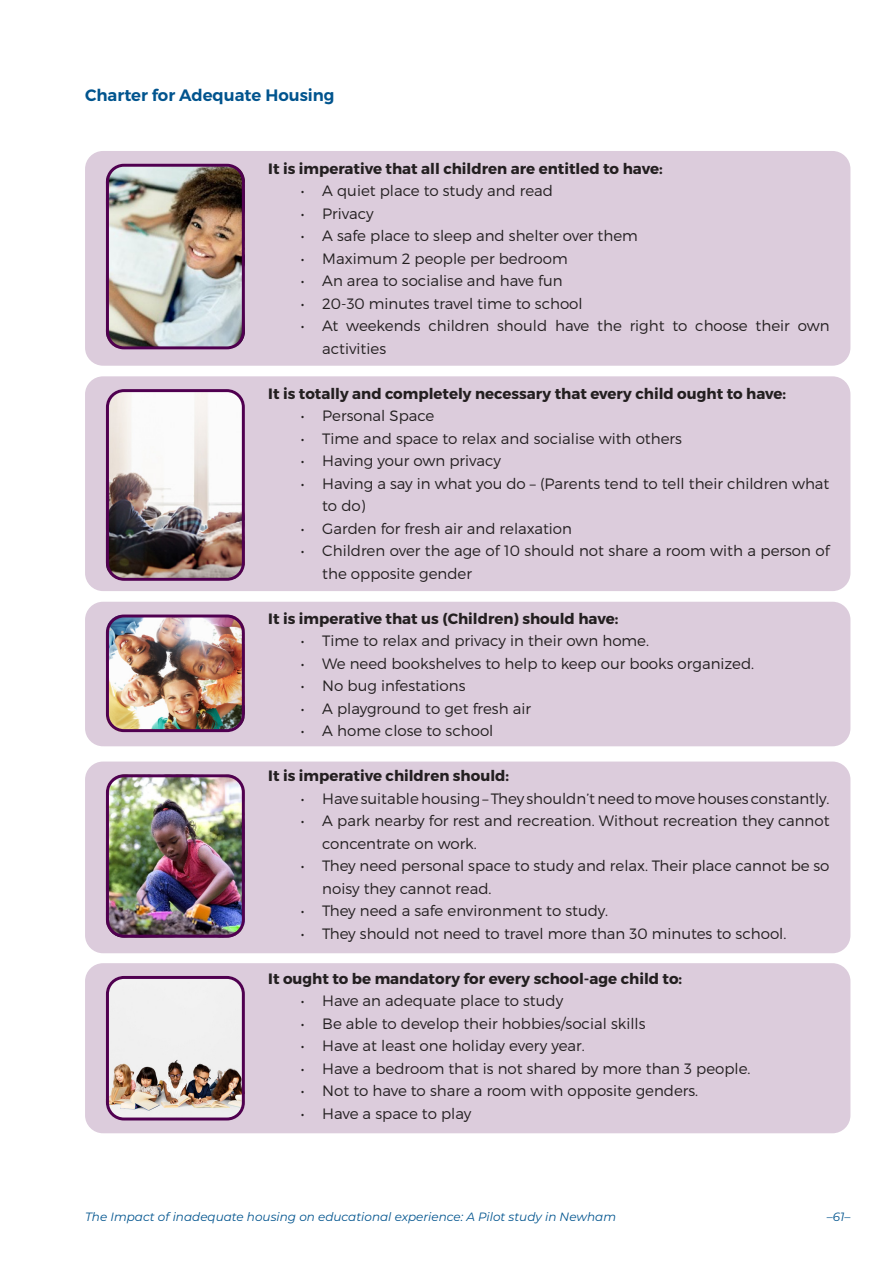
<style>
.page{position:relative;width:893px;height:1263px;background:#fff}
.page>*{position:absolute;margin:0;border:0;box-sizing:border-box;transform-origin:0 0}
.Heading_1{font:600 16.5px "Montserrat";color:#00548e}
.t1{font:300 15px/22.5px "Montserrat";color:#231f20}
.para_10_15_Bd{font:700 15px "Montserrat";color:#231f20}
.t2{font:italic 12px "Montserrat";color:#00548e}
</style>
<div class="page">
<div style="left:85px;top:151px;width:765px;height:215px;background:#dcccdc;border-radius:18px"></div>
<div style="left:85px;top:376px;width:765px;height:215px;background:#dcccdc;border-radius:18px"></div>
<div style="left:85px;top:602px;width:765px;height:144px;background:#dcccdc;border-radius:18px"></div>
<div style="left:85px;top:761px;width:765px;height:192px;background:#dcccdc;border-radius:18px"></div>
<div style="left:85px;top:963px;width:765px;height:170px;background:#dcccdc;border-radius:18px"></div>
<img style="left:106px;top:164px;width:135px;height:185px">
<div style="left:106px;top:164px;width:139px;height:185px;border:3px solid #500050;border-radius:16px"></div>
<img style="left:110px;top:393px;width:131px;height:184px">
<div style="left:106px;top:389px;width:139px;height:192px;border:3px solid #500050;border-radius:16px"></div>
<img style="left:107px;top:618px;width:134px;height:113px">
<div style="left:106px;top:614px;width:139px;height:118px;border:3px solid #500050;border-radius:16px"></div>
<img style="left:110px;top:778px;width:131px;height:156px">
<div style="left:106px;top:774px;width:139px;height:164px;border:3px solid #500050;border-radius:16px"></div>
<img style="left:106px;top:980px;width:135px;height:140px">
<div style="left:106px;top:976px;width:139px;height:144px;border:3px solid #500050;border-radius:16px"></div>
<p class="Heading_1" style="left:85px;top:85px;width:251px">Charter for Adequate Housing</p>
<p class="para_10_15_Bd" style="left:268px;top:159px;width:396px">It is imperative that all children are entitled to have:</p>
<p class="t1" style="left:301px;top:179px;width:254px">• A quiet place to study and read</p>
<p class="t1" style="left:301px;top:202px;width:74px">• Privacy</p>
<p class="t1" style="left:301px;top:224px;width:338px">• A safe place to sleep and shelter over them</p>
<p class="t1" style="left:301px;top:247px;width:268px">• Maximum 2 people per bedroom</p>
<p class="t1" style="left:301px;top:269px;width:263px">• An area to socialise and have fun</p>
<p class="t1" style="left:301px;top:292px;width:283px">• 20-30 minutes travel time to school</p>
<p class="t1" style="left:322px;top:314px;width:509px;text-indent:-21px">• At weekends children should have the right to choose their own activities</p>
<p class="para_10_15_Bd" style="left:268px;top:384px;width:519px">It is totally and completely necessary that every child ought to have:</p>
<p class="t1" style="left:301px;top:404px;width:135px">• Personal Space</p>
<p class="t1" style="left:301px;top:427px;width:382px">• Time and space to relax and socialise with others</p>
<p class="t1" style="left:301px;top:449px;width:202px">• Having your own privacy</p>
<p class="t1" style="left:322px;top:472px;width:509px;text-indent:-21px">• Having a say in what you do – (Parents tend to tell their children what to do)</p>
<p class="t1" style="left:301px;top:517px;width:273px">• Garden for fresh air and relaxation</p>
<p class="t1" style="left:322px;top:539px;width:509px;text-indent:-21px">• Children over the age of 10 should not share a room with a person of the opposite gender</p>
<p class="para_10_15_Bd" style="left:268px;top:609px;width:352px">It is imperative that us (Children) should have:</p>
<p class="t1" style="left:301px;top:629px;width:350px">• Time to relax and privacy in their own home.</p>
<p class="t1" style="left:301px;top:652px;width:455px">• We need bookshelves to help to keep our books organized.</p>
<p class="t1" style="left:301px;top:674px;width:166px">• No bug infestations</p>
<p class="t1" style="left:301px;top:697px;width:232px">• A playground to get fresh air</p>
<p class="t1" style="left:301px;top:719px;width:194px">• A home close to school</p>
<p class="para_10_15_Bd" style="left:268px;top:767px;width:242px">It is imperative children should:</p>
<p class="t1" style="left:301px;top:787px;width:530px">• Have suitable housing – They shouldn’t need to move houses constantly.</p>
<p class="t1" style="left:322px;top:809px;width:509px;text-indent:-21px">• A park nearby for rest and recreation. Without recreation they cannot concentrate on work.</p>
<p class="t1" style="left:322px;top:854px;width:509px;text-indent:-21px">• They need personal space to study and relax. Their place cannot be so noisy they cannot read.</p>
<p class="t1" style="left:301px;top:899px;width:309px">• They need a safe environment to study.</p>
<p class="t1" style="left:301px;top:922px;width:487px">• They should not need to travel more than 30 minutes to school.</p>
<p class="para_10_15_Bd" style="left:268px;top:969px;width:415px">It ought to be mandatory for every school-age child to:</p>
<p class="t1" style="left:301px;top:989px;width:264px">• Have an adequate place to study</p>
<p class="t1" style="left:301px;top:1012px;width:346px">• Be able to develop their hobbies/social skills</p>
<p class="t1" style="left:301px;top:1034px;width:285px">• Have at least one holiday every year.</p>
<p class="t1" style="left:301px;top:1057px;width:451px">• Have a bedroom that is not shared by more than 3 people.</p>
<p class="t1" style="left:301px;top:1079px;width:399px">• Not to have to share a room with opposite genders.</p>
<p class="t1" style="left:301px;top:1102px;width:172px">• Have a space to play</p>
<p class="t2" style="left:85px;top:1209px;width:533px">The Impact of inadequate housing on educational experience: A Pilot study in Newham</p>
<p class="t2" style="left:827px;top:1209px;width:25px">–61–</p>
</div>
